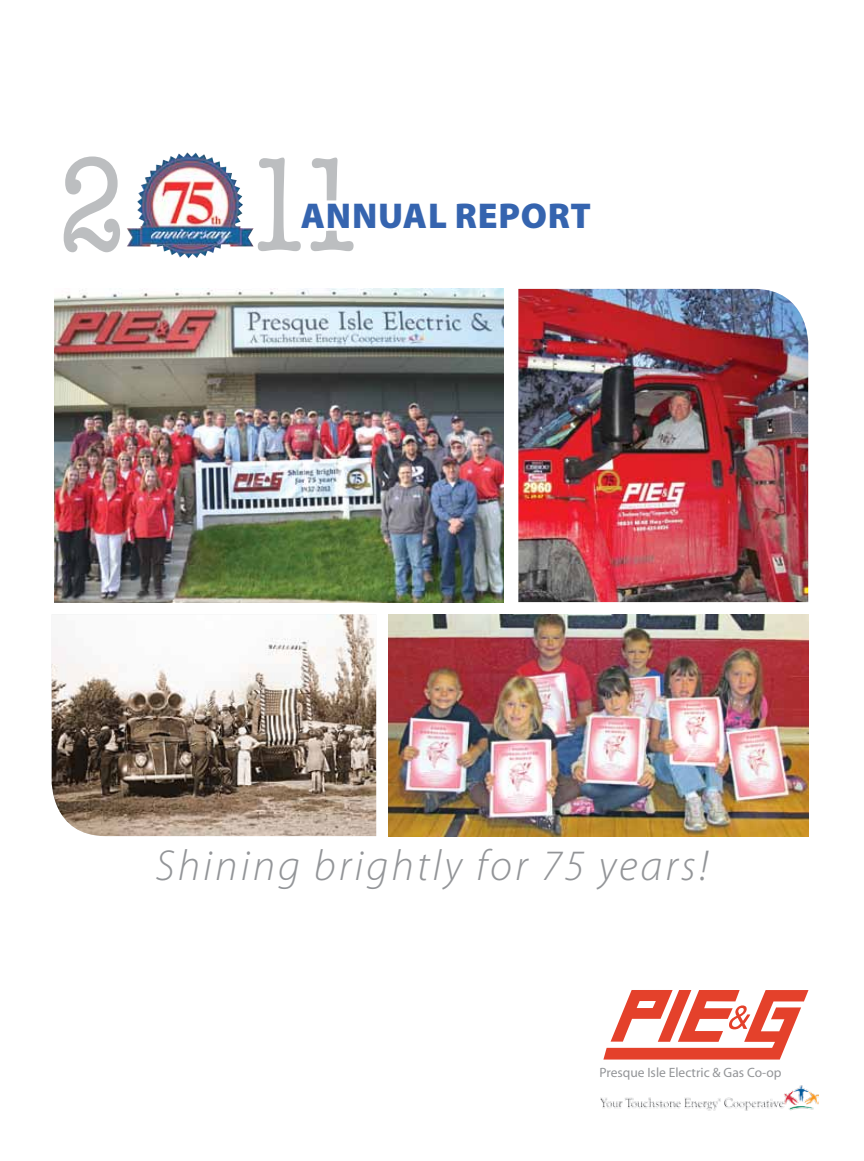
<style>
.page{position:relative;width:864px;height:1161px;background:#fff}
.page>*{position:absolute;margin:0;border:0;box-sizing:border-box;transform-origin:0 0}
.t1{font:138.3px "Typewriter Condensed";color:#bcbec0}
.t2{font:italic 300 43.5px "Myriad Pro";letter-spacing:.07em;color:#939598}
.t3{font:900 36px "Myriad Pro";letter-spacing:.02em;color:#3564af}
.t4{font:13.5px "Myriad";color:#939598}
</style>
<div class="page">
<img style="left:138px;top:153px;width:49px;height:46px">
<img style="left:389px;top:615px;width:419px;height:221px">
<img style="left:518px;top:289px;width:290px;height:313px">
<img style="left:55px;top:289px;width:449px;height:313px">
<img style="left:52px;top:614px;width:324px;height:222px">
<svg style="left:603px;top:990px;width:205px;height:70px"></svg>
<img style="left:600px;top:1085px;width:219px;height:26px">
<p class="t1" style="left:58px;top:127px;width:308px">2011</p>
<p class="t3" style="left:301px;top:192px;width:292px">ANNUAL REPORT</p>
<h1 class="t2" style="left:156px;top:839px;width:554px">Shining brightly for 75 years!</h1>
<p class="t4" style="left:599px;top:1066px;width:184px">Presque Isle Electric &amp; Gas Co-op</p>
</div>
